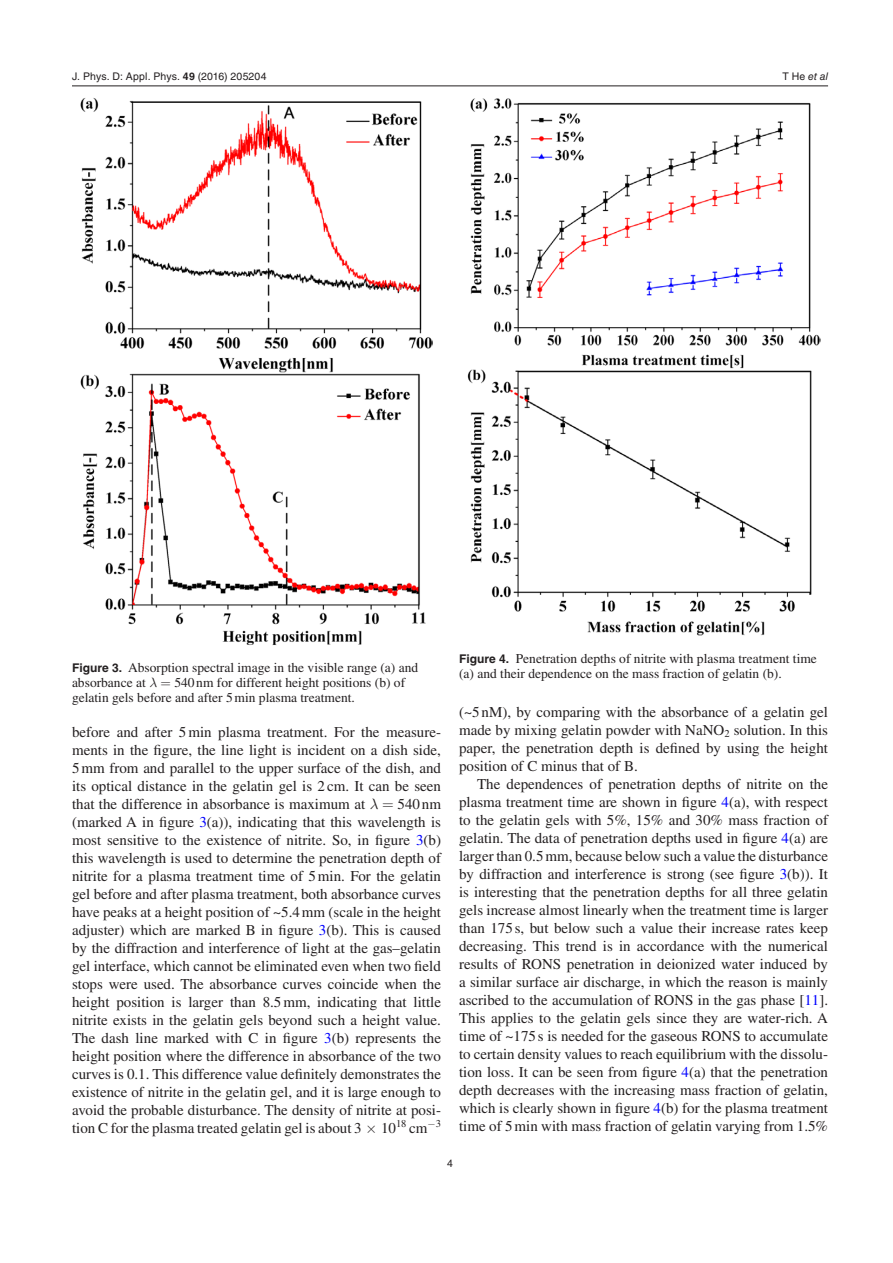
<style>
.page{position:relative;width:893px;height:1263px;background:#fff}
.page>*{position:absolute;margin:0;border:0;box-sizing:border-box;transform-origin:0 0}
.t1{font:15px/18px "Times LT Std";color:#231f20;text-align:justify}
.t2{font:13.5px/15px "Times LT Std";color:#231f20}
.t3{font:10.5px "Helvetica LT Std";letter-spacing:.01em;color:#231f20}
.t4{font:italic 10.5px "Helvetica LT Std";color:#231f20}
.s1{font-family:"Helvetica";font-weight:700}
.s2{font-family:"Helvetica"}
.s3{font-style:normal}
.s4{font-family:"Helvetica LT Std";font-weight:700;font-size:12px}
.s5{color:#00f}
.s6{font-family:"STIX General"}
</style>
<div class="page">
<hr style="left:72px;top:86px;width:756px;height:1px;background:#231f20">
<img style="left:80px;top:98px;width:353px;height:547px">
<img style="left:467px;top:98px;width:353px;height:538px">
<p class="t3" style="left:72px;top:70px;width:196px">J. Phys. D: Appl. Phys. <span class="s1">49</span> (<span class="s2">2016</span>) 205204</p>
<p class="t4" style="left:782px;top:70px;width:47px"><span class="s3">T He</span> et al</p>
<p class="t2" style="left:72px;top:660px;width:348px"><span class="s4">Figure 3.</span> Absorption spectral image in the visible range (a) and absorbance at</p>
<p class="t2" style="left:72px;top:675px;width:335px;text-indent:102px">540 nm for different height positions (b) of gelatin gels before and after 5min plasma treatment.</p>
<p class="t1" style="left:72px;top:723px;width:371px">before and after 5min plasma treatment. For the measure&shy;ments in the figure, the line light is incident on a dish side, 5mm from and parallel to the upper surface of the dish, and its optical distance in the gelatin gel is 2 cm. It can be seen that the difference in absorbance is maximum at</p>
<p class="t1" style="left:72px;top:795px;width:371px;text-indent:326px">540nm (marked A in figure <span class="s5">3</span>(a)), indicating that this wavelength is most sensitive to the existence of nitrite. So, in figure <span class="s5">3</span>(b) this wavelength is used to determine the penetration depth of nitrite for a plasma treatment time of 5min. For the gelatin gel before and after plasma treatment, both absorbance curves have peaks at a height position of ~5.4mm (scale in the height adjuster) which are marked B in figure <span class="s5">3</span>(b). This is caused by the diffraction and interference of light at the gas<span class="s6">–</span>gelatin gel interface, which cannot be eliminated even when two field stops were used. The absorbance curves coincide when the height position is larger than 8.5mm, indicating that little nitrite exists in the gelatin gels beyond such a height value.<br>The dash line marked with C in figure <span class="s5">3</span>(b) represents the height position where the difference in absorbance of the two curves is 0.1. This difference value definitely demonstrates the existence of nitrite in the gelatin gel, and it is large enough to avoid the probable disturbance. The density of nitrite at posi&shy;tion C for the plasma treated gelatin gel is about 3</p>
<p class="t1" style="left:381px;top:1119px;width:61px">10<sup>18</sup> cm−<sup>3</sup></p>
<p class="t2" style="left:459px;top:651px;width:359px"><span class="s4">Figure 4.</span> Penetration depths of nitrite with plasma treatment time (a) and their dependence on the mass fraction of gelatin (b).</p>
<p class="t1" style="left:459px;top:703px;width:370px">(~5 nM), by comparing with the absorbance of a gelatin gel made by mixing gelatin powder with NaNO<sub>2</sub> solution. In this paper, the penetration depth is defined by using the height position of C minus that of B.</p>
<p class="t1" style="left:459px;top:775px;width:371px;text-indent:18px">The dependences of penetration depths of nitrite on the plasma treatment time are shown in figure <span class="s5">4</span>(a), with respect to the gelatin gels with 5%, 15% and 30% mass fraction of gelatin. The data of penetration depths used in figure <span class="s5">4</span>(a) are larger than 0.5mm, because below such a value the disturbance by diffraction and interference is strong (see figure <span class="s5">3</span>(b)). It is interesting that the penetration depths for all three gelatin gels increase almost linearly when the treatment time is larger than 175s, but below such a value their increase rates keep decreasing. This trend is in accordance with the numerical results of RONS penetration in deionized water induced by a similar surface air discharge, in which the reason is mainly ascribed to the accumulation of RONS in the gas phase [<span class="s5">11</span>].<br>This applies to the gelatin gels since they are water-rich. A time of ~175s is needed for the gaseous RONS to accumulate to certain density values to reach equilibrium with the dissolu&shy;tion loss. It can be seen from figure <span class="s5">4</span>(a) that the penetration depth decreases with the increasing mass fraction of gelatin, which is clearly shown in figure <span class="s5">4</span>(b) for the plasma treatment time of 5min with mass fraction of gelatin varying from 1.5%</p>
<p class="t3" style="left:447px;top:1157px;width:7px">4</p>
</div>
